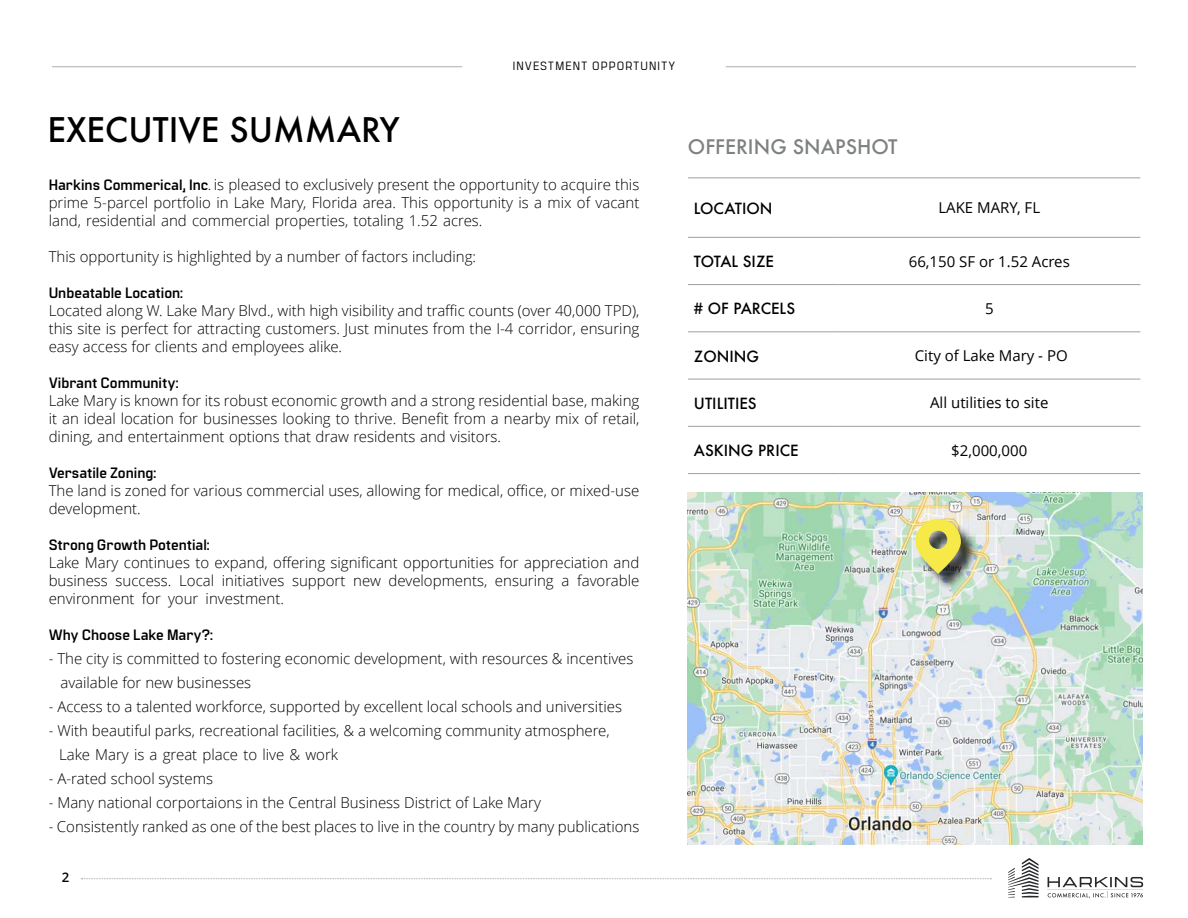
<style>
.page{position:relative;width:1188px;height:918px;background:#fff}
.page>*{position:absolute;margin:0;border:0;box-sizing:border-box;transform-origin:0 0}
.t1{font:500 33px "Futura";color:#000}
.t2{font:500 19.5px "Futura";color:#7e8181}
.t3{font:300 15px/18px "Open Sans";color:#000;text-align:justify}
.t4{font:700 15px "Manifold CF";color:#000}
.t5{font:15px "Open Sans";color:#000}
.t6{font:500 15px "Futura";color:#000}
.t7{font:600 13.2px "Open Sans";color:#000}
.t8{font:500 12px "Manifold CF";letter-spacing:.09em;color:#000}
.s1{font-family:"Manifold CF";font-weight:700}
.s2{font-family:"Manifold CF";font-weight:500}
</style>
<div class="page">
<svg style="left:1008px;top:858px;width:31px;height:40px"></svg>
<svg style="left:1048px;top:877px;width:95px;height:21px"></svg>
<hr style="left:688px;top:284px;width:150px;height:1px;background:#9d9fa2">
<hr style="left:688px;top:332px;width:150px;height:1px;background:#9d9fa2">
<hr style="left:838px;top:178px;width:302px;height:1px;background:#9d9fa2">
<hr style="left:688px;top:379px;width:150px;height:1px;background:#9d9fa2">
<hr style="left:688px;top:426px;width:150px;height:1px;background:#9d9fa2">
<hr style="left:838px;top:237px;width:302px;height:1px;background:#9d9fa2">
<hr style="left:838px;top:284px;width:302px;height:1px;background:#9d9fa2">
<hr style="left:838px;top:332px;width:302px;height:1px;background:#9d9fa2">
<hr style="left:838px;top:379px;width:302px;height:1px;background:#9d9fa2">
<hr style="left:838px;top:426px;width:302px;height:1px;background:#9d9fa2">
<hr style="left:688px;top:473px;width:150px;height:1px;background:#9d9fa2">
<hr style="left:838px;top:473px;width:302px;height:1px;background:#9d9fa2">
<hr style="left:688px;top:178px;width:150px;height:1px;background:#9d9fa2">
<hr style="left:688px;top:237px;width:150px;height:1px;background:#9d9fa2">
<img style="left:688px;top:493px;width:455px;height:352px">
<div style="left:918px;top:522px;width:61px;height:70px;background:#000;opacity:.75"></div>
<svg style="left:915px;top:519px;width:46px;height:55px;background:#ccc563"></svg>
<svg style="left:81px;top:878px;width:910px;height:1px"></svg>
<hr style="left:52px;top:66px;width:410px;height:1px;background:#aeafb1">
<hr style="left:726px;top:66px;width:410px;height:1px;background:#aeafb1">
<p class="t8" style="left:513px;top:57px;width:164px">INVESTMENT OPPORTUNITY</p>
<h1 class="t1" style="left:48px;top:107px;width:354px">EXECUTIVE SUMMARY</h1>
<p class="t3" style="left:49px;top:175px;width:592px"><span class="s1">Harkins Commerical, Inc</span><span class="s2">.</span> is pleased to exclusively present the opportunity to acquire this prime 5-parcel portfolio in Lake Mary, Florida area. This opportunity is a mix of vacant land, residential and commercial properties, totaling 1.52 acres.</p>
<p class="t3" style="left:49px;top:247px;width:429px">This opportunity is highlighted by a number of factors including:</p>
<p class="t4" style="left:49px;top:281px;width:136px">Unbeatable Location:</p>
<p class="t3" style="left:49px;top:301px;width:592px">Located along W. Lake Mary Blvd., with high visibility and traffic counts (over 40,000 TPD), this site is perfect for attracting customers. Just minutes from the I-4 corridor, ensuring easy access for clients and employees alike.</p>
<p class="t4" style="left:49px;top:371px;width:131px">Vibrant Community:</p>
<p class="t3" style="left:49px;top:391px;width:592px">Lake Mary is known for its robust economic growth and a strong residential base, making it an ideal location for businesses looking to thrive. Benefit from a nearby mix of retail, dining, and entertainment options that draw residents and visitors.</p>
<p class="t4" style="left:49px;top:461px;width:109px">Versatile Zoning:</p>
<p class="t3" style="left:49px;top:481px;width:592px">The land is zoned for various commercial uses, allowing for medical, office, or mixed-use development.</p>
<p class="t4" style="left:49px;top:533px;width:162px">Strong Growth Potential:</p>
<p class="t3" style="left:49px;top:553px;width:592px">Lake Mary continues to expand, offering significant opportunities for appreciation and business success. Local initiatives support new developments, ensuring a favorable environment for your investment.</p>
<p class="t4" style="left:49px;top:623px;width:166px">Why Choose Lake Mary?:</p>
<p class="t3" style="left:60px;top:646px;width:575px;line-height:24px;text-indent:-12px">- The city is committed to fostering economic development, with resources &amp; incentives available for new businesses</p>
<p class="t3" style="left:49px;top:697px;width:575px">- Access to a talented workforce, supported by excellent local schools and universities</p>
<p class="t3" style="left:59px;top:718px;width:552px;line-height:24px;text-indent:-10px">- With beautiful parks, recreational facilities, &amp; a welcoming community atmosphere,<br>Lake Mary is a great place to live &amp; work</p>
<p class="t3" style="left:49px;top:769px;width:166px">- A-rated school systems</p>
<p class="t3" style="left:49px;top:793px;width:494px">- Many national corportaions in the Central Business District of Lake Mary</p>
<p class="t3" style="left:49px;top:817px;width:592px">- Consistently ranked as one of the best places to live in the country by many publications</p>
<p class="t7" style="left:62px;top:868px;width:9px">2</p>
<h2 class="t2" style="left:688px;top:133px;width:211px">OFFERING SNAPSHOT</h2>
<p class="t6" style="left:694px;top:198px;width:80px">LOCATION</p>
<p class="t5" style="left:938px;top:198px;width:103px">LAKE MARY, FL</p>
<p class="t6" style="left:694px;top:251px;width:81px">TOTAL SIZE</p>
<p class="t5" style="left:909px;top:251px;width:163px">66,150 SF or 1.52 Acres</p>
<p class="t6" style="left:694px;top:299px;width:103px"># OF PARCELS</p>
<p class="t5" style="left:985px;top:298px;width:10px">5</p>
<p class="t6" style="left:694px;top:346px;width:67px">ZONING</p>
<p class="t5" style="left:915px;top:345px;width:154px">City of Lake Mary - PO</p>
<p class="t6" style="left:694px;top:393px;width:64px">UTILITIES</p>
<p class="t5" style="left:930px;top:393px;width:120px">All utilities to site</p>
<p class="t6" style="left:694px;top:440px;width:106px">ASKING PRICE</p>
<p class="t5" style="left:951px;top:440px;width:77px">$2,000,000</p>
</div>
